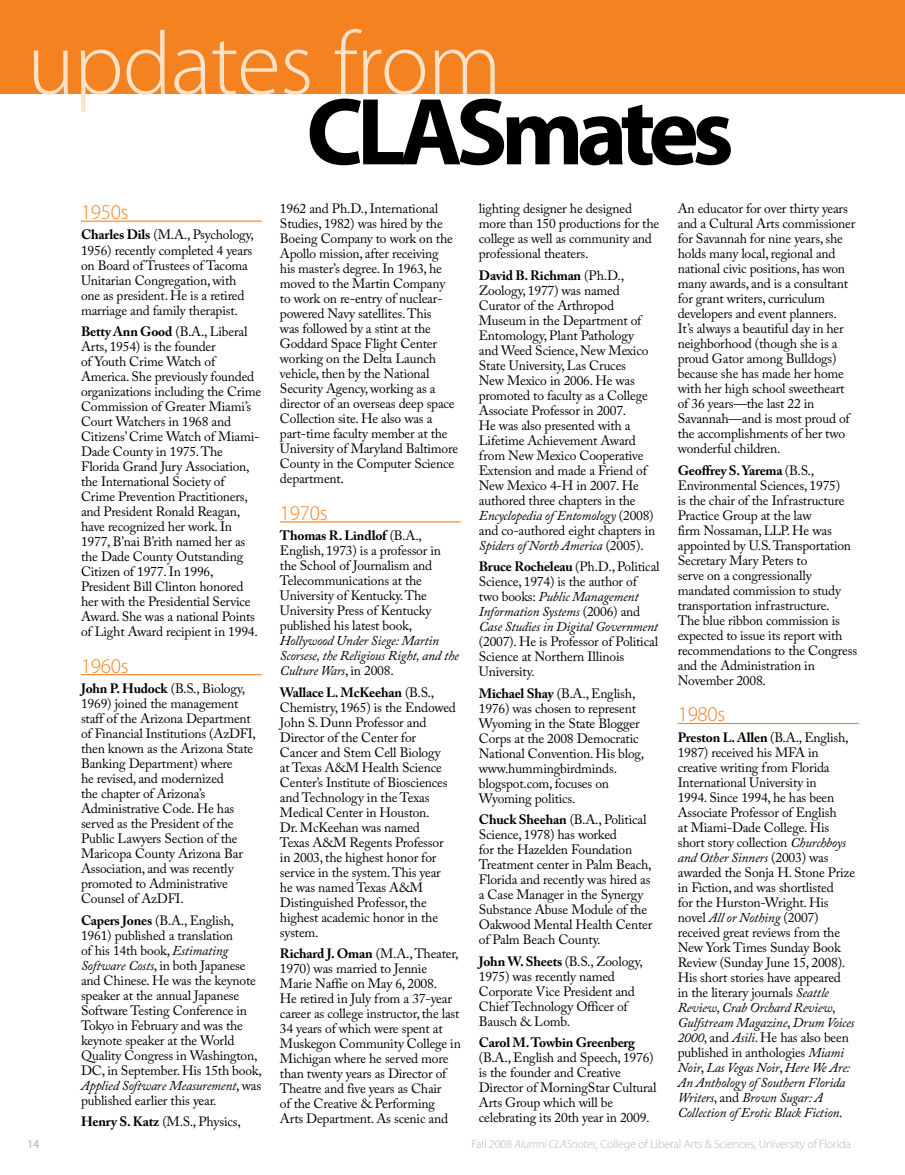
<style>
.page{position:relative;width:905px;height:1175px;background:#fff}
.page>*{position:absolute;margin:0;border:0;box-sizing:border-box;transform-origin:0 0}
.t1{font:700 96px "Myriad Pro";letter-spacing:-.07em;color:#000}
.t2{font:300 90px "Myriad Pro";color:#fee2c8}
.t3{font:300 21px "Myriad Pro";letter-spacing:-.015em;color:#f58220}
.t4{font:13.5px/15px "Adobe Caslon Pro";letter-spacing:-.015em;color:#000}
.t5{font:italic 13.5px/15px "Adobe Caslon Pro";letter-spacing:-.015em;color:#000}
.t6{font:700 13.5px "Adobe Caslon Pro";letter-spacing:-.015em;color:#000}
.t7{font:300 12px "Myriad Pro";letter-spacing:-.01em;color:#b2b4b6}
.t8{font:12px "Myriad Pro";color:#b2b4b6}
.s1{font-weight:700}
.s2{font-style:italic}
.s3{font-style:normal}
.s4{font-weight:700;font-style:normal}
</style>
<div class="page">
<div style="left:0;top:0;width:904px;height:94px;background:#f58220"></div>
<hr style="left:81px;top:220px;width:181px;height:2px;background:#f58220">
<hr style="left:81px;top:674px;width:181px;height:1px;background:#f58220">
<hr style="left:280px;top:521px;width:181px;height:1px;background:#f58220">
<hr style="left:677px;top:723px;width:181px;height:1px;background:#f58220">
<h2 class="t2" style="left:27px;top:14px;width:476px">updates from</h2>
<h1 class="t1" style="left:306px;top:78px;width:429px">CLASmates</h1>
<h3 class="t3" style="left:81px;top:200px;width:49px">1950s</h3>
<p class="t4" style="left:81px;top:227px;width:174px"><span class="s1">Charles Dils</span> (M.A., Psychology,<br>1956) recently completed 4 years on Board of Trustees of Tacoma<br>Unitarian Congregation, with one as president. He is a retired marriage and family therapist.</p>
<p class="t4" style="left:81px;top:324px;width:182px"><span class="s1">Betty Ann Good</span> (B.A., Liberal<br>Arts, 1954) is the founder<br>of Youth Crime Watch of<br>America. She previously founded organizations including the Crime<br>Commission of Greater Miami’s<br>Court Watchers in 1968 and<br>Citizens’ Crime Watch of Miami-<br>Dade County in 1975. The<br>Florida Grand Jury Association, the International Society of<br>Crime Prevention Practitioners, and President Ronald Reagan, have recognized her work. In<br>1977, B’nai B’rith named her as the Dade County Outstanding<br>Citizen of 1977. In 1996,<br>President Bill Clinton honored her with the Presidential Service<br>Award. She was a national Points of Light Award recipient in 1994.</p>
<h3 class="t3" style="left:81px;top:654px;width:49px">1960s</h3>
<p class="t4" style="left:81px;top:681px;width:176px"><span class="s1">John P. Hudock</span> (B.S., Biology,<br>1969) joined the management staff of the Arizona Department of Financial Institutions (AzDFI, then known as the Arizona State<br>Banking Department) where<br>he revised, and modernized<br>the chapter of Arizona’s<br>Administrative Code. He has served as the President of the<br>Public Lawyers Section of the<br>Maricopa County Arizona Bar<br>Association, and was recently promoted to Administrative<br>Counsel of AzDFI.</p>
<p class="t4" style="left:81px;top:912px;width:182px"><span class="s1">Capers Jones</span> (B.A., English,<br>1961) published a translation<br>of his 14th book, <span class="s2">Estimating<br>Software Costs</span>, in both Japanese and Chinese. He was the keynote speaker at the annual Japanese<br>Software Testing Conference in<br>Tokyo in February and was the keynote speaker at the World<br>Quality Congress in Washington,<br>DC, in September. His 15th book,<br><span class="s2">Applied Software Measurement</span>, was published earlier this year.</p>
<p class="t4" style="left:81px;top:1114px;width:161px"><span class="s1">Henry S. Katz</span> (M.S., Physics,</p>
<p class="t4" style="left:280px;top:201px;width:180px">1962 and Ph.D., International<br>Studies, 1982) was hired by the<br>Boeing Company to work on the<br>Apollo mission, after receiving<br>his master’s degree. In 1963, he moved to the Martin Company to work on re-entry of nuclear&shy;powered Navy satellites. This<br>was followed by a stint at the<br>Goddard Space Flight Center working on the Delta Launch vehicle, then by the National<br>Security Agency, working as a director of an overseas deep space<br>Collection site. He also was a part-time faculty member at the<br>University of Maryland Baltimore<br>County in the Computer Science department.</p>
<h3 class="t3" style="left:280px;top:501px;width:49px">1970s</h3>
<p class="t4" style="left:280px;top:528px;width:163px"><span class="s1">Thomas R. Lindlof</span> (B.A.,<br>English, 1973) is a professor in the School of Journalism and<br>Telecommunications at the<br>University of Kentucky. The<br>University Press of Kentucky published his latest book,</p>
<p class="t5" style="left:280px;top:633px;width:180px">Hollywood Under Siege: Martin<br>Scorsese, the Religious Right, and the<br>Culture Wars<span class="s3">, in 2008.</span></p>
<p class="t4" style="left:280px;top:684px;width:177px"><span class="s1">Wallace L. McKeehan</span> (B.S.,<br>Chemistry, 1965) is the Endowed<br>John S. Dunn Professor and<br>Director of the Center for<br>Cancer and Stem Cell Biology<br>at Texas A&amp;M Health Science<br>Center’s Institute of Biosciences and Technology in the Texas<br>Medical Center in Houston.<br>Dr. McKeehan was named<br>Texas A&amp;M Regents Professor in 2003, the highest honor for service in the system. This year he was named Texas A&amp;M<br>Distinguished Professor, the highest academic honor in the system.</p>
<p class="t4" style="left:280px;top:946px;width:182px"><span class="s1">Richard J. Oman</span> (M.A., Theater,<br>1970) was married to Jennie<br>Marie Naffie on May 6, 2008.<br>He retired in July from a 37-year career as college instructor, the last<br>34 years of which were spent at<br>Muskegon Community College in<br>Michigan where he served more than twenty years as Director of<br>Theatre and five years as Chair<br>of the Creative &amp; Performing<br>Arts Department. As scenic and</p>
<p class="t4" style="left:479px;top:201px;width:182px">lighting designer he designed more than 150 productions for the college as well as community and professional theaters.</p>
<p class="t4" style="left:479px;top:267px;width:178px"><span class="s1">David B. Richman</span> (Ph.D.,<br>Zoology, 1977) was named<br>Curator of the Arthropod<br>Museum in the Department of<br>Entomology, Plant Pathology and Weed Science, New Mexico<br>State University, Las Cruces<br>New Mexico in 2006. He was promoted to faculty as a College<br>Associate Professor in 2007.<br>He was also presented with a<br>Lifetime Achievement Award from New Mexico Cooperative<br>Extension and made a Friend of<br>New Mexico 4-H in 2007. He authored three chapters in the<br><span class="s2">Encyclopedia of Entomology</span> (2008) and co-authored eight chapters in<br><span class="s2">Spiders of North America</span> (2005).</p>
<p class="t5" style="left:479px;top:559px;width:182px"><span class="s4">Bruce Rocheleau</span> <span class="s3">(Ph.D., Political<br>Science, 1974) is the author of two books:</span> Public Management<br>Information Systems <span class="s3">(2006) and<br></span>Case Studies in Digital Government</p>
<p class="t4" style="left:479px;top:634px;width:181px">(2007). He is Professor of Political<br>Science at Northern Illinois<br>University.</p>
<p class="t4" style="left:479px;top:685px;width:167px"><span class="s1">Michael Shay</span> (B.A., English,<br>1976) was chosen to represent<br>Wyoming in the State Blogger<br>Corps at the 2008 Democratic<br>National Convention. His blog, www.hummingbirdminds. blogspot.com, focuses on<br>Wyoming politics.</p>
<p class="t4" style="left:479px;top:812px;width:175px"><span class="s1">Chuck Sheehan</span> (B.A., Political<br>Science, 1978) has worked<br>for the Hazelden Foundation<br>Treatment center in Palm Beach,<br>Florida and recently was hired as a Case Manager in the Synergy<br>Substance Abuse Module of the<br>Oakwood Mental Health Center of Palm Beach County.</p>
<p class="t4" style="left:479px;top:953px;width:166px"><span class="s1">John W. Sheets</span> (B.S., Zoology,<br>1975) was recently named<br>Corporate Vice President and<br>Chief Technology Officer of<br>Bausch &amp; Lomb.</p>
<p class="t6" style="left:479px;top:1034px;width:158px">Carol M. Towbin Greenberg</p>
<p class="t4" style="left:479px;top:1050px;width:179px">(B.A., English and Speech, 1976) is the founder and Creative<br>Director of MorningStar Cultural<br>Arts Group which will be celebrating its 20th year in 2009.</p>
<p class="t4" style="left:677px;top:201px;width:179px">An educator for over thirty years and a Cultural Arts commissioner for Savannah for nine years, she holds many local, regional and national civic positions, has won many awards, and is a consultant for grant writers, curriculum developers and event planners.<br>It’s always a beautiful day in her neighborhood (though she is a proud Gator among Bulldogs) because she has made her home with her high school sweetheart of 36 years—the last 22 in<br>Savannah—and is most proud of the accomplishments of her two wonderful children.</p>
<p class="t4" style="left:677px;top:462px;width:181px"><span class="s1">Geoffrey S. Yarema</span> (B.S.,<br>Environmental Sciences, 1975)<br>is the chair of the Infrastructure<br>Practice Group at the law<br>firm Nossaman, LLP. He was appointed by U.S. Transportation<br>Secretary Mary Peters to<br>serve on a congressionally mandated commission to study transportation infrastructure.<br>The blue ribbon commission is expected to issue its report with recommendations to the Congress and the Administration in<br>November 2008.</p>
<h3 class="t3" style="left:677px;top:703px;width:49px">1980s</h3>
<p class="t4" style="left:677px;top:729px;width:179px"><span class="s1">Preston L. Allen</span> (B.A., English,<br>1987) received his MFA in creative writing from Florida<br>International University in<br>1994. Since 1994, he has been<br>Associate Professor of English<br>at Miami-Dade College. His short story collection <span class="s2">Churchboys and Other Sinners</span> (2003) was awarded the Sonja H. Stone Prize in Fiction, and was shortlisted<br>for the Hurston-Wright. His novel <span class="s2">All or Nothing</span> (2007) received great reviews from the<br>New York Times Sunday Book<br>Review (Sunday June 15, 2008).<br>His short stories have appeared<br>in the literary journals <span class="s2">Seattle<br>Review</span>, <span class="s2">Crab Orchard Review</span>,<br><span class="s2">Gulfstream Magazine</span>, <span class="s2">Drum Voices<br>2000</span>, and <span class="s2">Asili</span>. He has also been published in anthologies <span class="s2">Miami<br>Noir</span>, <span class="s2">Las Vegas Noir</span>, <span class="s2">Here We Are:<br>An Anthology of Southern Florida<br>Writers</span>, and <span class="s2">Brown Sugar: A<br>Collection of Erotic Black Fiction</span>.</p>
<p class="t8" style="left:27px;top:1137px;width:14px">14</p>
<p class="t7" style="left:471px;top:1137px;width:381px">Fall 2008 <span class="s2">Alumni CLASnotes</span>, College of Liberal Arts &amp; Sciences, University of Florida</p>
</div>
